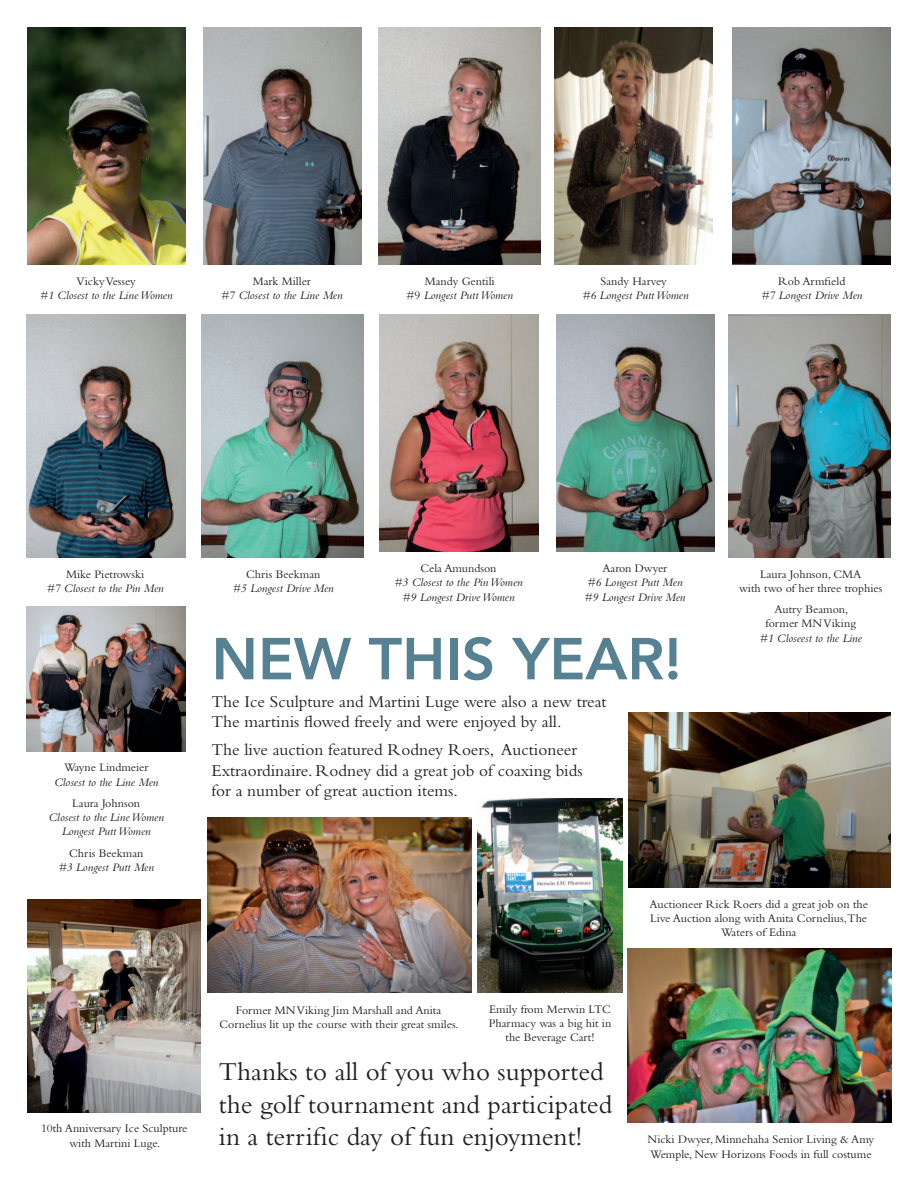
<style>
.page{position:relative;width:918px;height:1188px;background:#fff}
.page>*{position:absolute;margin:0;border:0;box-sizing:border-box;transform-origin:0 0}
.t1{font:800 58.5px "Avenir";color:#558193}
.t2{font:27px/32.4px "Bembo";color:#231f20}
.t3{font:17.25px/20.7px "Bembo";color:#231f20}
.t4{font:12px/14.4px "Bembo";color:#231f20;text-align:center}
.t5{font:italic 12px/14.4px "Bembo";color:#231f20;text-align:center}
.s1{font-style:normal}
</style>
<div class="page">
<img style="left:27px;top:607px;width:158px;height:144px">
<img style="left:27px;top:27px;width:158px;height:238px">
<img style="left:203px;top:27px;width:159px;height:238px">
<img style="left:556px;top:314px;width:159px;height:238px">
<img style="left:733px;top:27px;width:158px;height:238px">
<img style="left:555px;top:27px;width:158px;height:238px">
<img style="left:26px;top:314px;width:159px;height:243px">
<img style="left:201px;top:314px;width:162px;height:243px">
<img style="left:378px;top:27px;width:162px;height:238px">
<img style="left:729px;top:314px;width:162px;height:243px">
<img style="left:380px;top:314px;width:158px;height:238px">
<img style="left:28px;top:900px;width:173px;height:212px">
<img style="left:628px;top:948px;width:263px;height:175px">
<img style="left:208px;top:818px;width:263px;height:174px">
<img style="left:477px;top:799px;width:145px;height:193px">
<img style="left:628px;top:713px;width:262px;height:174px">
<p class="t4" style="left:77px;top:273px;width:61px">Vicky Vessey</p>
<p class="t5" style="left:40px;top:288px;width:134px">#1 Closest to the Line Women</p>
<p class="t4" style="left:253px;top:273px;width:60px">Mark Miller</p>
<p class="t5" style="left:221px;top:288px;width:123px">#7 Closest to the Line Men</p>
<p class="t5" style="left:407px;top:273px;width:108px"><span class="s1">Mandy Gentili<br>#9</span> Longest Putt Women</p>
<p class="t4" style="left:601px;top:273px;width:68px">Sandy Harvey</p>
<p class="t5" style="left:582px;top:288px;width:108px">#6 Longest Putt Women</p>
<p class="t4" style="left:778px;top:273px;width:69px">Rob Armfield</p>
<p class="t5" style="left:761px;top:288px;width:103px">#7 Longest Drive Men</p>
<p class="t4" style="left:66px;top:566px;width:80px">Mike Pietrowski</p>
<p class="t5" style="left:46px;top:581px;width:119px">#7 Closest to the Pin Men</p>
<p class="t4" style="left:64px;top:760px;width:86px">Wayne Lindmeier</p>
<p class="t5" style="left:54px;top:774px;width:106px">Closest to the Line Men</p>
<p class="t4" style="left:72px;top:795px;width:69px">Laura Johnson</p>
<p class="t5" style="left:49px;top:810px;width:117px">Closest to the Line Women<br>Longest Putt Women</p>
<p class="t4" style="left:69px;top:845px;width:76px">Chris Beekman</p>
<p class="t5" style="left:59px;top:860px;width:97px">#3 Longest Putt Men</p>
<p class="t4" style="left:246px;top:566px;width:76px">Chris Beekman</p>
<p class="t5" style="left:233px;top:581px;width:103px">#5 Longest Drive Men</p>
<p class="t4" style="left:420px;top:561px;width:78px">Cela Amundson</p>
<p class="t5" style="left:394px;top:575px;width:130px">#3 Closest to the Pin Women #9 Longest Drive Women</p>
<p class="t4" style="left:603px;top:561px;width:66px">Aaron Dwyer</p>
<p class="t5" style="left:584px;top:575px;width:103px;text-align:left">#6 Longest Putt Men #9 Longest Drive Men</p>
<h1 class="t1" style="left:211px;top:624px;width:472px">NEW THIS YEAR!</h1>
<h3 class="t3" style="left:211px;top:691px;width:397px">The Ice Sculpture and Martini Luge were also a new treat<br>The martinis flowed freely and were enjoyed by all.</h3>
<h3 class="t3" style="left:211px;top:739px;width:373px">The live auction featured Rodney Roers, Auctioneer<br>Extraordinaire. Rodney did a great job of coaxing bids for a number of great auction items.</h3>
<p class="t4" style="left:739px;top:566px;width:145px">Laura Johnson, CMA<br>with two of her three trophies</p>
<p class="t4" style="left:765px;top:602px;width:92px">Autry Beamon, former MN Viking</p>
<p class="t5" style="left:759px;top:631px;width:104px">#1 Closeest to the Line</p>
<p class="t4" style="left:219px;top:1003px;width:241px">Former MN Viking Jim Marshall and Anita<br>Cornelius lit up the course with their great smiles.</p>
<p class="t4" style="left:489px;top:1001px;width:124px">Emily from Merwin LTC<br>Pharmacy was a big hit in the Beverage Cart!</p>
<p class="t4" style="left:649px;top:896px;width:220px">Auctioneer Rick Roers did a great job on the<br>Live Auction along with Anita Cornelius,The<br>Waters of Edina</p>
<h2 class="t2" style="left:219px;top:1055px;width:395px">Thanks to all of you who supported the golf tournament and participated in a terrific day of fun enjoyment!</h2>
<p class="t4" style="left:41px;top:1121px;width:148px">10th Anniversary Ice Sculpture with Martini Luge.</p>
<p class="t4" style="left:648px;top:1132px;width:228px;text-align:left">Nicki Dwyer, Minnehaha Senior Living &amp; Amy<br>Wemple, New Horizons Foods in full costume</p>
</div>
